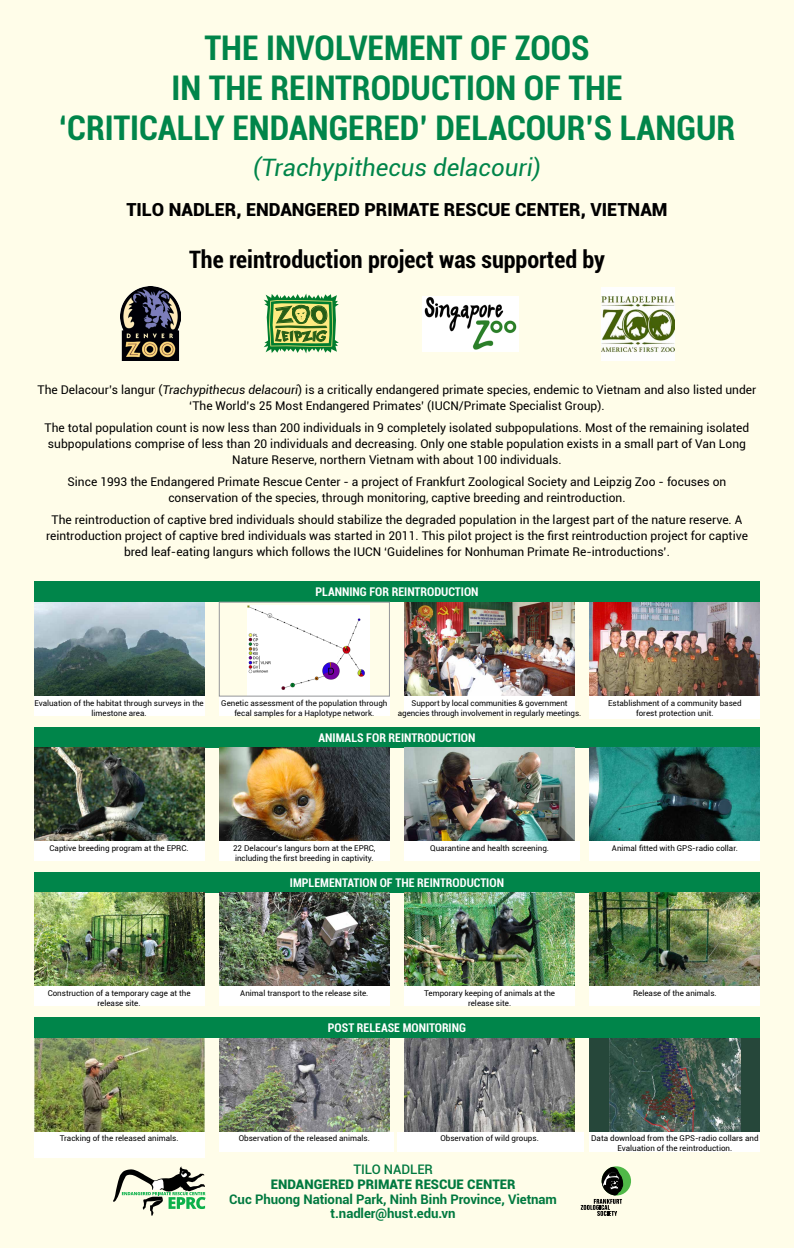
<style>
.page{position:relative;width:794px;height:1248px;background:#fff}
.page>*{position:absolute;margin:0;border:0;box-sizing:border-box;transform-origin:0 0}
.t1{font:700 condensed 34px/40px "Roboto";color:#00854a;text-align:center}
.t2{font:700 condensed 24px "Roboto";color:#000}
.t3{font:italic 24px "Roboto";color:#00854a}
.t4{font:900 18px "Roboto";color:#000}
.t5{font:700 13.16px/14.9px "Roboto";letter-spacing:-.005em;color:#00793f;text-align:center}
.t6{font:900 13.16px "Roboto";letter-spacing:.005em;color:#00793f}
.t7{font:500 13.16px "Roboto";letter-spacing:-.01em;color:#00793f}
.t8{font:12px/16px "Roboto";color:#000;text-align:center}
.t9{font:700 condensed 12px "Roboto";color:#fff}
.t10{font:8px/10px "Roboto";color:#000;text-align:center}
.s1{font-style:italic}
</style>
<div class="page">
<div style="left:0;top:0;width:794px;height:1247px;background:#fffde9"></div>
<div style="left:34px;top:581px;width:726px;height:21px;background:#00854a"></div>
<div style="left:34px;top:727px;width:726px;height:20px;background:#00854a"></div>
<img style="left:120px;top:286px;width:60px;height:75px">
<img style="left:422px;top:296px;width:96px;height:55px">
<img style="left:601px;top:287px;width:73px;height:73px">
<svg style="left:264px;top:293px;width:75px;height:60px;background:#82ad62"></svg>
<img style="left:34px;top:602px;width:170px;height:94px">
<img style="left:34px;top:747px;width:170px;height:94px">
<img style="left:404px;top:602px;width:170px;height:94px">
<img style="left:404px;top:747px;width:170px;height:94px">
<img style="left:219px;top:747px;width:170px;height:94px">
<img style="left:590px;top:602px;width:170px;height:94px">
<img style="left:590px;top:747px;width:170px;height:94px">
<div style="left:34px;top:696px;width:170px;height:19px;background:#fff"></div>
<div style="left:34px;top:841px;width:170px;height:19px;background:#fff"></div>
<div style="left:404px;top:696px;width:170px;height:19px;background:#fff"></div>
<div style="left:404px;top:841px;width:175px;height:19px;background:#fff"></div>
<div style="left:219px;top:696px;width:170px;height:19px;background:#fff"></div>
<div style="left:219px;top:841px;width:170px;height:19px;background:#fff"></div>
<div style="left:590px;top:696px;width:170px;height:23px;background:#fff"></div>
<div style="left:590px;top:841px;width:170px;height:19px;background:#fff"></div>
<img style="left:247px;top:605px;width:123px;height:89px">
<div style="left:219px;top:602px;width:170px;height:94px;border:1px solid #939598"></div>
<div style="left:34px;top:872px;width:726px;height:20px;background:#00854a"></div>
<img style="left:34px;top:892px;width:170px;height:94px">
<img style="left:404px;top:892px;width:170px;height:94px">
<img style="left:219px;top:892px;width:170px;height:94px">
<img style="left:590px;top:892px;width:170px;height:94px">
<div style="left:34px;top:986px;width:170px;height:19px;background:#fff"></div>
<div style="left:404px;top:986px;width:170px;height:19px;background:#fff"></div>
<div style="left:219px;top:986px;width:170px;height:19px;background:#fff"></div>
<div style="left:590px;top:986px;width:170px;height:19px;background:#fff"></div>
<img style="left:34px;top:1037px;width:170px;height:94px">
<img style="left:404px;top:1037px;width:170px;height:94px">
<img style="left:219px;top:1037px;width:170px;height:94px">
<div style="left:590px;top:1037px;width:170px;height:94px;background:#26473a"></div>
<img style="left:609px;top:1037px;width:131px;height:94px">
<div style="left:34px;top:1131px;width:170px;height:26px;background:#fff"></div>
<div style="left:397px;top:1131px;width:186px;height:20px;background:#fff"></div>
<div style="left:219px;top:1131px;width:174px;height:20px;background:#fff"></div>
<div style="left:590px;top:1131px;width:170px;height:20px;background:#fff"></div>
<div style="left:34px;top:1017px;width:726px;height:20px;background:#00854a"></div>
<div style="left:601px;top:1166px;width:30px;height:29px;background:#50b848;border-radius:50%"></div>
<svg style="left:581px;top:1166px;width:42px;height:49px"></svg>
<svg style="left:113px;top:1166px;width:93px;height:49px"></svg>
<h1 class="t1" style="left:59px;top:26px;width:669px">THE INVOLVEMENT OF ZOOS<br>IN THE REINTRODUCTION OF THE<br>‘CRITICALLY ENDANGERED’ DELACOUR’S LANGUR</h1>
<h2 class="t3" style="left:253px;top:150px;width:289px">(Trachypithecus delacouri)</h2>
<h3 class="t4" style="left:126px;top:196px;width:542px">TILO NADLER, EN DANGERED PRIMATE RESCUE CENTER, VIETNAM</h3>
<h2 class="t2" style="left:189px;top:243px;width:417px">THE REINTRODUCTION PROJECT WAS SUPPORTED BY</h2>
<p class="t8" style="left:38px;top:381px;width:720px">The Delacour’s langur (<span class="s1">Trachypithecus delacouri</span>) is a critically endangered primate species, endemic to Vietnam and also listed under ‘The World’s 25 Most Endangered Primates’ (IUCN/Primate Specialist Group).</p>
<p class="t8" style="left:45px;top:419px;width:706px">The total population count is now less than 200 individuals in 9 completely isolated subpopulations. Most of the remaining isolated subpopulations comprise of less than 20 individuals and decreasing. Only one stable population exists in a small part of Van Long<br>Nature Reserve, northern Vietnam with about 100 individuals.</p>
<p class="t8" style="left:68px;top:473px;width:660px">Since 1993 the Endangered Primate Rescue Center - a project of Frankfurt Zoological Society and Leipzig Zoo - focuses on conservation of the species, through monitoring, captive breeding and reintroduction.</p>
<p class="t8" style="left:46px;top:511px;width:703px">The reintroduction of captive bred individuals should stabilize the degraded population in the largest part of the nature reserve. A reintroduction project of captive bred individuals was started in 2011. This pilot project is the first reintroduction project for captive bred leaf-eating langurs which follows the IUCN ‘Guidelines for Nonhuman Primate Re-introductions’.</p>
<p class="t9" style="left:315px;top:583px;width:165px">PLANNING FOR REINTRODUCTION</p>
<p class="t10" style="left:34px;top:697px;width:171px">Evaluation of the habitat through surveys in the limestone area.</p>
<p class="t10" style="left:221px;top:697px;width:168px">Genetic assessment of the population through fecal samples for a Haplotype network.</p>
<p class="t10" style="left:398px;top:697px;width:185px">Support by local communities &amp; government agencies through involvement in regularly meetings.</p>
<p class="t9" style="left:318px;top:729px;width:158px">ANIMALS FOR REINTRODUCTION</p>
<p class="t10" style="left:608px;top:697px;width:135px">Establishment of a community based forest protection unit.</p>
<p class="t10" style="left:50px;top:842px;width:141px">Captive breeding program at the EPRC.</p>
<p class="t10" style="left:233px;top:842px;width:144px;text-align:left">22 Delacour’s langurs born at the EPRC, including the first breeding in captivity.</p>
<p class="t10" style="left:430px;top:842px;width:120px">Quarantine and health screening.</p>
<p class="t9" style="left:290px;top:874px;width:216px">IMPLEMENTATION OF THE REINTRODUCTION</p>
<p class="t10" style="left:612px;top:842px;width:127px">Animal fitted with GPS-radio collar.</p>
<p class="t10" style="left:48px;top:987px;width:144px">Construction of a temporary cage at the release site.</p>
<p class="t10" style="left:424px;top:987px;width:133px">Temporary keeping of animals at the release site.</p>
<p class="t10" style="left:240px;top:987px;width:130px">Animal transport to the release site.</p>
<p class="t10" style="left:633px;top:987px;width:85px">Release of the animals.</p>
<p class="t9" style="left:328px;top:1019px;width:140px">POST RELEASE MONITORING</p>
<p class="t10" style="left:60px;top:1132px;width:120px">Tracking of the released animals.</p>
<p class="t10" style="left:239px;top:1132px;width:133px">Observation of the released animals.</p>
<p class="t10" style="left:440px;top:1132px;width:100px">Observation of wild groups.</p>
<p class="t10" style="left:591px;top:1132px;width:169px">Data download from the GPS-radio collars and<br>Evaluation of the reintroduction.</p>
<p class="t7" style="left:353px;top:1159px;width:81px">TILO NADLER</p>
<p class="t6" style="left:271px;top:1174px;width:52px">ENDANGERED</p>
<p class="t6" style="left:357px;top:1174px;width:18px">PRIMA</p>
<p class="t6" style="left:397px;top:1174px;width:27px">TE RESCUE</p>
<p class="t6" style="left:467px;top:1174px;width:41px">CENTER</p>
<p class="t5" style="left:229px;top:1190px;width:329px">Cuc Phuong National Park, Ninh Binh Province, Vietnam t.nadler@hust.edu.vn</p>
</div>
